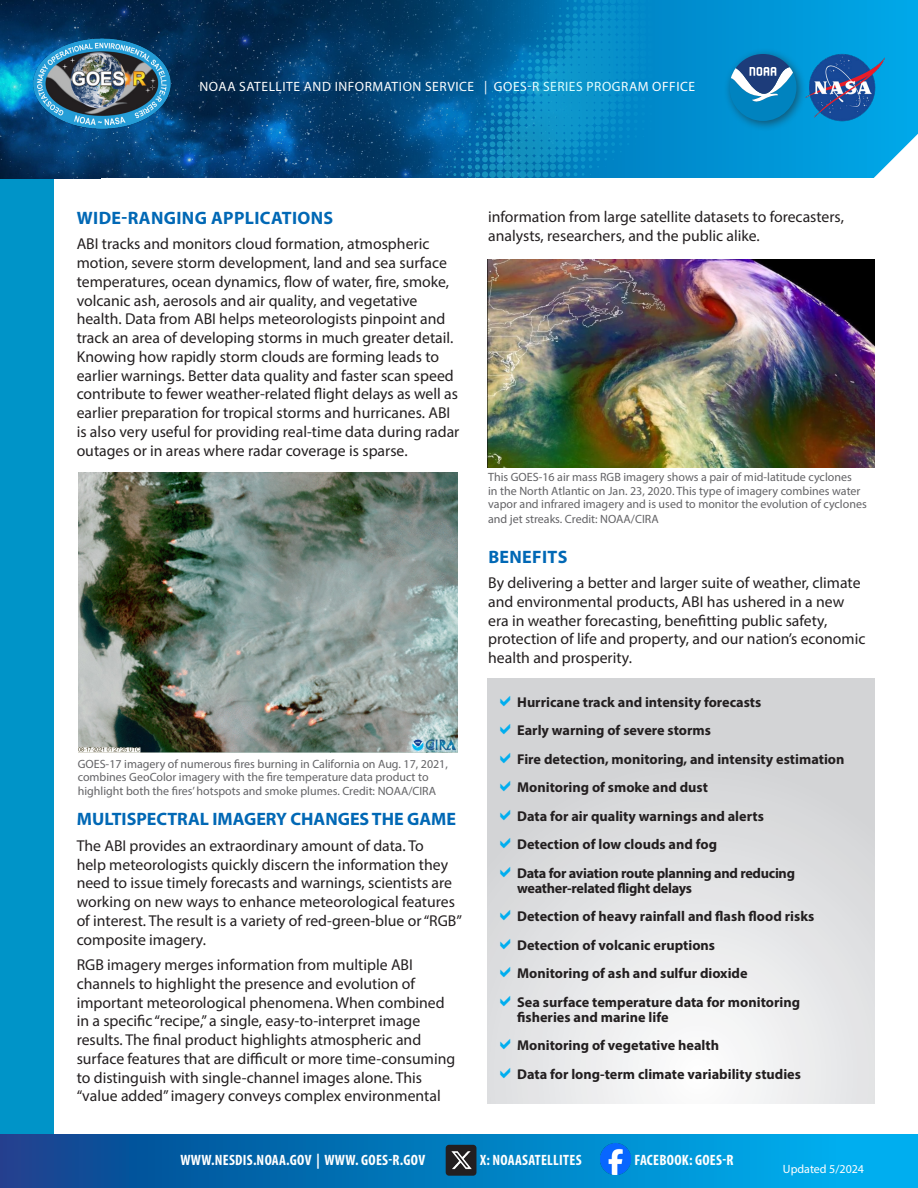
<style>
.page{position:relative;width:918px;height:1188px;background:#fff}
.page>*{position:absolute;margin:0;border:0;box-sizing:border-box;transform-origin:0 0}
.t1{font:700 18px "Myriad Pro";letter-spacing:.005em;color:#0168b5}
.t2{font:15.75px/18.8px "Myriad Pro";color:#231f20}
.t3{font:700 condensed 15px "Myriad Pro";letter-spacing:.02em;color:#fff}
.t4{font:700 14.25px/28.5px "Myriad Pro";color:#231f20}
.t5{font:13.5px "Myriad Pro";letter-spacing:.04em;color:#fff}
.t6{font:12px/13.8px "Myriad Pro";color:#636366}
.t7{font:12px "Myriad Pro";color:#fff}
</style>
<div class="page">
<div style="left:0;top:0;width:54px;height:1187px;background:#0094c8"></div>
<svg style="left:0;top:1134px;width:918px;height:54px;background:#037cbf"></svg>
<svg style="left:659px;top:0;width:259px;height:178px;background:#0096d8"></svg>
<img style="left:0;top:0;width:659px;height:178px">
<img style="left:807px;top:53px;width:78px;height:69px">
<img style="left:32px;top:39px;width:139px;height:89px">
<svg style="left:872px;top:120px;width:46px;height:58px"></svg>
<svg style="left:371px;top:0;width:283px;height:178px;background:#056ea6"></svg>
<div style="left:723px;top:48px;width:84px;height:84px;background:#231f20;opacity:.55"></div>
<svg style="left:730px;top:54px;width:66px;height:67px;background:#3184b6"></svg>
<div style="left:446px;top:1145px;width:30px;height:31px;background:#231f20;border-radius:3px"></div>
<img style="left:451px;top:1151px;width:21px;height:19px">
<img style="left:601px;top:1144px;width:29px;height:31px">
<div style="left:487px;top:678px;width:388px;height:426px;background:linear-gradient(to bottom,#cecfd1,#f1f2f3)"></div>
<img style="left:78px;top:473px;width:380px;height:280px">
<img style="left:487px;top:259px;width:388px;height:208px">
<svg style="left:501px;top:695px;width:9px;height:11px"></svg>
<svg style="left:501px;top:724px;width:9px;height:11px"></svg>
<svg style="left:501px;top:752px;width:9px;height:11px"></svg>
<svg style="left:501px;top:781px;width:9px;height:10px"></svg>
<svg style="left:501px;top:809px;width:9px;height:11px"></svg>
<svg style="left:501px;top:838px;width:9px;height:10px"></svg>
<svg style="left:501px;top:866px;width:9px;height:11px"></svg>
<svg style="left:501px;top:910px;width:9px;height:10px"></svg>
<svg style="left:501px;top:938px;width:9px;height:11px"></svg>
<svg style="left:501px;top:967px;width:9px;height:10px"></svg>
<svg style="left:501px;top:995px;width:9px;height:11px"></svg>
<svg style="left:501px;top:1039px;width:9px;height:10px"></svg>
<svg style="left:501px;top:1067px;width:9px;height:11px"></svg>
<p class="t5" style="left:199px;top:78px;width:497px">NOAA SATELLITE AND INFORMATION SERVICE | GOES-R SERIES PROGRAM OFFICE</p>
<p class="t1" style="left:77px;top:206px;width:258px">WIDE-RANGING APPLICATIONS</p>
<p class="t2" style="left:77px;top:235px;width:384px">ABI tracks and monitors cloud formation, atmospheric motion, severe storm development, land and sea surface temperatures, ocean dynamics, flow of water, fire, smoke, volcanic ash, aerosols and air quality, and vegetative health. Data from ABI helps meteorologists pinpoint and track an area of developing storms in much greater detail.<br>Knowing how rapidly storm clouds are forming leads to earlier warnings. Better data quality and faster scan speed contribute to fewer weather-related flight delays as well as earlier preparation for tropical storms and hurricanes. ABI is also very useful for providing real-time data during radar outages or in areas where radar coverage is sparse.</p>
<p class="t6" style="left:78px;top:757px;width:372px">GOES-17 imagery of numerous fires burning in California on Aug. 17, 2021, combines GeoColor imagery with the fire temperature data product to highlight both the fires’ hotspots and smoke plumes. Credit: NOAA/CIRA</p>
<p class="t1" style="left:77px;top:808px;width:381px">MULTISPECTRAL IMAGERY CHANGES THE GAME</p>
<p class="t2" style="left:77px;top:836px;width:387px">The ABI provides an extraordinary amount of data. To<br>help meteorologists quickly discern the information they need to issue timely forecasts and warnings, scientists are working on new ways to enhance meteorological features of interest. The result is a variety of red-green-blue or “RGB” composite imagery.</p>
<p class="t2" style="left:77px;top:955px;width:380px">RGB imagery merges information from multiple ABI channels to highlight the presence and evolution of important meteorological phenomena. When combined in a specific “recipe,” a single, easy-to-interpret image results. The final product highlights atmospheric and surface features that are difficult or more time-consuming to distinguish with single-channel images alone. This “value added” imagery conveys complex environmental</p>
<p class="t2" style="left:488px;top:207px;width:357px">information from large satellite datasets to forecasters, analysts, researchers, and the public alike.</p>
<p class="t6" style="left:488px;top:470px;width:380px">This GOES-16 air mass RGB imagery shows a pair of mid-latitude cyclones<br>in the North Atlantic on Jan. 23, 2020. This type of imagery combines water vapor and infrared imagery and is used to monitor the evolution of cyclones and jet streaks. Credit: NOAA/CIRA</p>
<p class="t1" style="left:488px;top:545px;width:81px">BENEFITS</p>
<p class="t2" style="left:488px;top:573px;width:379px">By delivering a better and larger suite of weather, climate and environmental products, ABI has ushered in a new era in weather forecasting, benefitting public safety, protection of life and property, and our nation’s economic health and prosperity.</p>
<p class="t4" style="left:517px;top:687px;width:329px">Hurricane track and intensity forecasts<br>Early warning of severe storms<br>Fire detection, monitoring, and intensity estimation Monitoring of smoke and dust<br>Data for air quality warnings and alerts<br>Detection of low clouds and fog<br>Data for aviation route planning and reducing</p>
<p class="t4" style="left:517px;top:873px;width:299px">weather-related flight delays<br>Detection of heavy rainfall and flash flood risks Detection of volcanic eruptions<br>Monitoring of ash and sulfur dioxide<br>Sea surface temperature data for monitoring</p>
<p class="t4" style="left:517px;top:1002px;width:285px">fisheries and marine life<br>Monitoring of vegetative health<br>Data for long-term climate variability studies</p>
<p class="t3" style="left:180px;top:1150px;width:246px">WWW.NESDIS.NOAA.GOV | WWW. GOES-R.GOV</p>
<p class="t3" style="left:480px;top:1150px;width:103px">X: NOAASATELLITES</p>
<p class="t3" style="left:634px;top:1150px;width:101px">FACEBOOK: GOES-R</p>
<p class="t7" style="left:783px;top:1161px;width:83px">Updated 5/2024</p>
</div>
